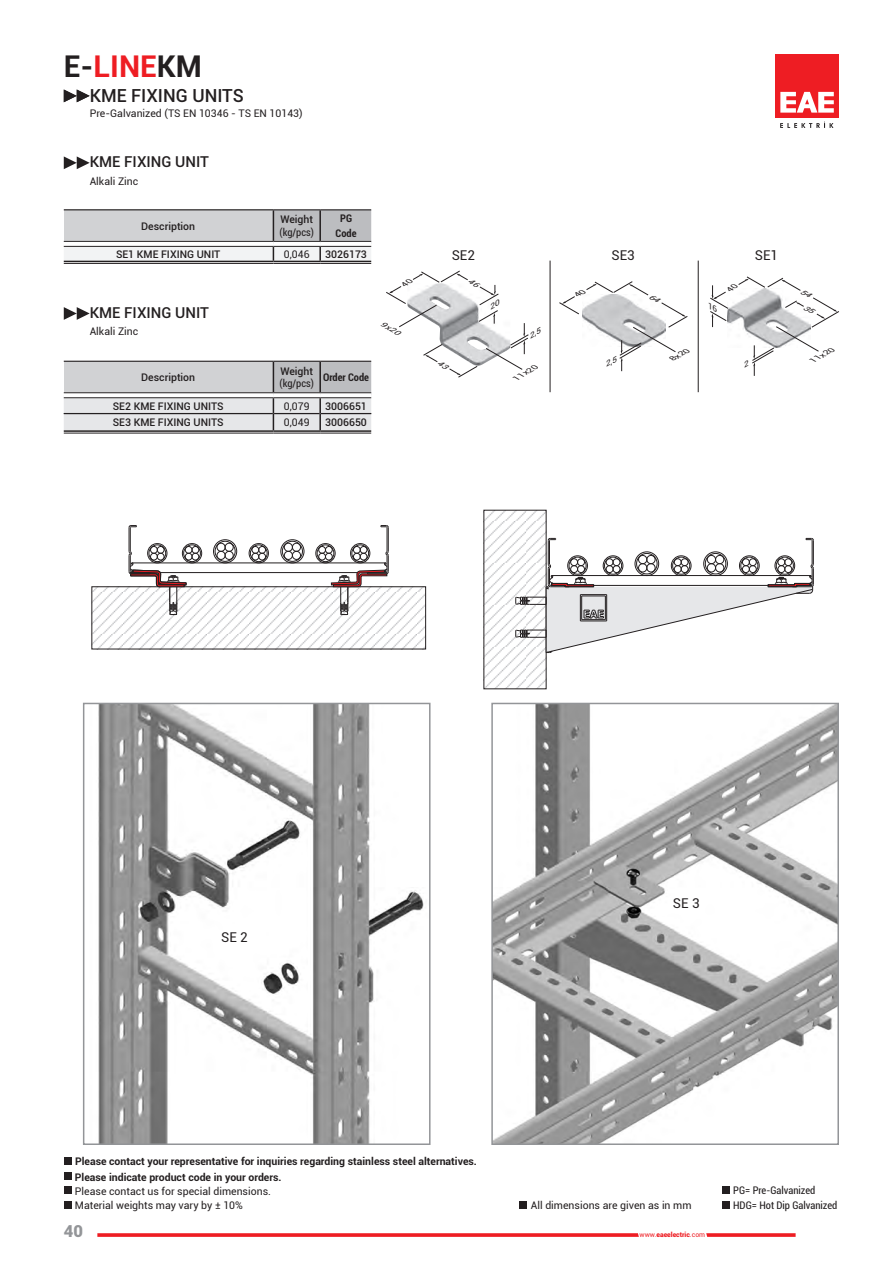
<style>
.page{position:relative;width:893px;height:1263px;background:#fff}
.page>*{position:absolute;margin:0;border:0;box-sizing:border-box;transform-origin:0 0}
.t1{font:700 30px "Roboto";color:#231f20}
.t2{font:500 18px "Roboto";color:#231f20}
.t3{font:900 16.5px "Roboto";color:#939598}
.t4{font:500 15px "Roboto";color:#231f20}
.t5{font:13.5px "Roboto";color:#231f20}
.t6{font:10.5px "Roboto";color:#231f20}
.t7{font:700 10.5px "Roboto";color:#231f20}
.t8{font:500 10.5px "Roboto";color:#231f20}
.t9{font:condensed 10.5px/12.6px "Roboto";color:#231f20}
.t10{font:700 condensed 10.5px/15px "Roboto";color:#231f20;text-align:center}
.t11{font:italic 7.05px "Roboto";color:#231f20;scale:1.33 1}
.t12{font:900 6.9px "Roboto";color:#ee1d23}
.s1{color:#ee1d23}
.s2{font-weight:500;font-stretch:normal}
.s3{font-weight:400}
</style>
<div class="page">
<div style="left:775px;top:54px;width:64px;height:64px;background:#ee1d23"></div>
<svg style="left:780px;top:92px;width:54px;height:21px"></svg>
<svg style="left:780px;top:122px;width:53px;height:6px"></svg>
<svg style="left:97px;top:1233px;width:699px;height:4px;background:#f04449"></svg>
<div style="left:64px;top:1201px;width:7px;height:7px;background:#231f20"></div>
<div style="left:64px;top:1187px;width:7px;height:7px;background:#231f20"></div>
<div style="left:64px;top:1172px;width:7px;height:8px;background:#231f20"></div>
<div style="left:520px;top:1201px;width:7px;height:7px;background:#231f20"></div>
<div style="left:722px;top:1201px;width:8px;height:7px;background:#231f20"></div>
<div style="left:722px;top:1187px;width:8px;height:7px;background:#231f20"></div>
<div style="left:64px;top:1158px;width:7px;height:7px;background:#231f20"></div>
<svg style="left:64px;top:90px;width:26px;height:12px"></svg>
<img style="left:98px;top:706px;width:326px;height:436px">
<div style="left:83px;top:703px;width:348px;height:442px;border:2px solid #939598"></div>
<img style="left:494px;top:706px;width:342px;height:436px">
<div style="left:491px;top:703px;width:348px;height:442px;border:2px solid #939598"></div>
<svg style="left:64px;top:307px;width:26px;height:13px"></svg>
<svg style="left:64px;top:156px;width:26px;height:13px"></svg>
<hr style="left:64px;top:209px;width:209px;height:1px;background:#231f20">
<hr style="left:273px;top:209px;width:47px;height:1px;background:#231f20">
<hr style="left:320px;top:209px;width:51px;height:1px;background:#231f20">
<hr style="left:64px;top:263px;width:209px;height:1px;background:#231f20">
<hr style="left:273px;top:263px;width:47px;height:1px;background:#231f20">
<hr style="left:320px;top:263px;width:51px;height:1px;background:#231f20">
<svg style="left:64px;top:210px;width:307px;height:52px"></svg>
<hr style="left:64px;top:241px;width:209px;height:1px;background:#231f20">
<hr style="left:64px;top:246px;width:209px;height:1px;background:#231f20">
<hr style="left:273px;top:241px;width:47px;height:1px;background:#231f20">
<hr style="left:273px;top:246px;width:47px;height:1px;background:#231f20">
<hr style="left:320px;top:241px;width:51px;height:1px;background:#231f20">
<hr style="left:320px;top:246px;width:51px;height:1px;background:#231f20">
<hr style="left:64px;top:433px;width:209px;height:1px;background:#231f20">
<hr style="left:273px;top:433px;width:47px;height:1px;background:#231f20">
<hr style="left:320px;top:433px;width:51px;height:1px;background:#231f20">
<svg style="left:64px;top:361px;width:307px;height:71px;background:#ceced0"></svg>
<hr style="left:64px;top:392px;width:209px;height:1px;background:#231f20">
<hr style="left:64px;top:397px;width:209px;height:1px;background:#231f20">
<hr style="left:273px;top:392px;width:47px;height:1px;background:#231f20">
<hr style="left:273px;top:397px;width:47px;height:1px;background:#231f20">
<hr style="left:320px;top:392px;width:51px;height:1px;background:#231f20">
<hr style="left:320px;top:397px;width:51px;height:1px;background:#231f20">
<svg style="left:94px;top:589px;width:330px;height:58px"></svg>
<div style="left:249px;top:543px;width:20px;height:20px;border:1px solid #231f20;border-radius:50%"></div>
<div style="left:250px;top:545px;width:17px;height:17px;border:1px solid #231f20;border-radius:50%"></div>
<div style="left:252px;top:546px;width:7px;height:7px;border:1px solid #231f20;border-radius:50%"></div>
<div style="left:259px;top:546px;width:7px;height:7px;border:1px solid #231f20;border-radius:50%"></div>
<div style="left:252px;top:553px;width:7px;height:7px;border:1px solid #231f20;border-radius:50%"></div>
<div style="left:259px;top:553px;width:7px;height:7px;border:1px solid #231f20;border-radius:50%"></div>
<div style="left:213px;top:539px;width:24px;height:24px;border:1px solid #231f20;border-radius:50%"></div>
<div style="left:215px;top:541px;width:20px;height:20px;border:1px solid #231f20;border-radius:50%"></div>
<div style="left:217px;top:543px;width:8px;height:8px;border:1px solid #231f20;border-radius:50%"></div>
<div style="left:225px;top:543px;width:8px;height:8px;border:1px solid #231f20;border-radius:50%"></div>
<div style="left:217px;top:551px;width:8px;height:9px;border:1px solid #231f20;border-radius:50%"></div>
<div style="left:225px;top:551px;width:8px;height:9px;border:1px solid #231f20;border-radius:50%"></div>
<div style="left:182px;top:543px;width:20px;height:20px;border:1px solid #231f20;border-radius:50%"></div>
<div style="left:183px;top:545px;width:18px;height:17px;border:1px solid #231f20;border-radius:50%"></div>
<div style="left:185px;top:546px;width:7px;height:7px;border:1px solid #231f20;border-radius:50%"></div>
<div style="left:192px;top:546px;width:7px;height:7px;border:1px solid #231f20;border-radius:50%"></div>
<div style="left:185px;top:553px;width:7px;height:7px;border:1px solid #231f20;border-radius:50%"></div>
<div style="left:192px;top:553px;width:7px;height:7px;border:1px solid #231f20;border-radius:50%"></div>
<div style="left:281px;top:539px;width:23px;height:24px;border:1px solid #231f20;border-radius:50%"></div>
<div style="left:282px;top:541px;width:21px;height:20px;border:1px solid #231f20;border-radius:50%"></div>
<div style="left:292px;top:543px;width:9px;height:8px;border:1px solid #231f20;border-radius:50%"></div>
<div style="left:284px;top:543px;width:9px;height:8px;border:1px solid #231f20;border-radius:50%"></div>
<div style="left:292px;top:551px;width:9px;height:9px;border:1px solid #231f20;border-radius:50%"></div>
<div style="left:284px;top:551px;width:9px;height:9px;border:1px solid #231f20;border-radius:50%"></div>
<div style="left:316px;top:543px;width:19px;height:20px;border:1px solid #231f20;border-radius:50%"></div>
<div style="left:317px;top:545px;width:17px;height:17px;border:1px solid #231f20;border-radius:50%"></div>
<div style="left:325px;top:546px;width:7px;height:7px;border:1px solid #231f20;border-radius:50%"></div>
<div style="left:319px;top:546px;width:7px;height:7px;border:1px solid #231f20;border-radius:50%"></div>
<div style="left:325px;top:553px;width:7px;height:7px;border:1px solid #231f20;border-radius:50%"></div>
<div style="left:319px;top:553px;width:7px;height:7px;border:1px solid #231f20;border-radius:50%"></div>
<hr style="left:132px;top:563px;width:254px;height:1px;background:#231f20">
<hr style="left:160px;top:572px;width:197px;height:1px;background:#231f20">
<svg style="left:129px;top:525px;width:58px;height:90px"></svg>
<svg style="left:331px;top:525px;width:58px;height:90px"></svg>
<svg style="left:486px;top:512px;width:58px;height:175px"></svg>
<svg style="left:515px;top:538px;width:299px;height:115px"></svg>
<hr style="left:550px;top:261px;width:1px;height:131px;background:#231f20">
<hr style="left:698px;top:261px;width:1px;height:131px;background:#231f20">
<svg style="left:559px;top:281px;width:129px;height:90px"></svg>
<svg style="left:386px;top:271px;width:143px;height:106px"></svg>
<svg style="left:710px;top:277px;width:129px;height:99px"></svg>
<h1 class="t1" style="left:64px;top:45px;width:140px">E-<span class="s1">LINE</span>KM</h1>
<p class="t2" style="left:90px;top:83px;width:156px">KME FIXING UNITS</p>
<p class="t6" style="left:90px;top:106px;width:214px">Pre-Galvanized (TS EN 10346 - TS EN 10143)</p>
<p class="t4" style="left:90px;top:151px;width:121px">KME FIXING UNIT</p>
<p class="t6" style="left:90px;top:173px;width:50px">Alkali Zinc</p>
<p class="t8" style="left:141px;top:218px;width:55px">Description</p>
<p class="t9" style="left:280px;top:213px;width:36px"><span class="s2">Weight </span>(kg/pcs)</p>
<p class="t10" style="left:336px;top:210px;width:22px">PG<br>Code</p>
<p class="t8" style="left:116px;top:247px;width:106px">SE1 KME FIXING UNIT</p>
<p class="t6" style="left:284px;top:247px;width:27px">0,046</p>
<p class="t8" style="left:325px;top:247px;width:43px">3026173</p>
<p class="t4" style="left:90px;top:302px;width:121px">KME FIXING UNIT</p>
<p class="t6" style="left:90px;top:324px;width:50px">Alkali Zinc</p>
<p class="t11" style="left:384px;top:319px;width:17px;rotate:30deg">9x20</p>
<p class="t8" style="left:141px;top:370px;width:55px">Description</p>
<p class="t9" style="left:280px;top:364px;width:36px"><span class="s2">Weight </span>(kg/pcs)</p>
<p class="t10" style="left:323px;top:369px;width:47px">Order Code</p>
<p class="t8" style="left:113px;top:399px;width:112px">SE2 KME FIXING UNITS</p>
<p class="t6" style="left:284px;top:399px;width:27px">0,079</p>
<p class="t8" style="left:325px;top:399px;width:43px">3006651</p>
<p class="t8" style="left:113px;top:415px;width:112px">SE3 KME FIXING UNITS</p>
<p class="t6" style="left:284px;top:415px;width:27px">0,049</p>
<p class="t8" style="left:325px;top:415px;width:43px">3006650</p>
<p class="t5" style="left:452px;top:246px;width:25px">SE2</p>
<p class="t5" style="left:612px;top:246px;width:25px">SE3</p>
<p class="t5" style="left:755px;top:246px;width:25px">SE1</p>
<p class="t11" style="left:513px;top:374px;width:21px;rotate:-30deg">11x20</p>
<p class="t11" style="left:669px;top:355px;width:17px;rotate:-30deg">8x20</p>
<p class="t11" style="left:810px;top:356px;width:21px;rotate:-30deg">11x20</p>
<p class="t5" style="left:221px;top:928px;width:28px">SE 2</p>
<p class="t7" style="left:75px;top:1154px;width:403px">Please contact your representative for inquiries regarding stainless steel alternatives.</p>
<p class="t7" style="left:75px;top:1169px;width:208px">Please indicate product code in your orders.</p>
<p class="t5" style="left:673px;top:894px;width:28px">SE 3</p>
<p class="t6" style="left:75px;top:1184px;width:198px">Please contact us for special dimensions.</p>
<p class="t6" style="left:75px;top:1198px;width:169px">Material weights may vary by ± 10%</p>
<p class="t6" style="left:531px;top:1198px;width:162px">All dimensions are given as in mm</p>
<h3 class="t3" style="left:64px;top:1219px;width:21px">40</h3>
<p class="t12" style="left:640px;top:1229px;width:67px"><span class="s3">www.</span>eaeelectric<span class="s3">.com</span></p>
<p class="t9" style="left:733px;top:1184px;width:84px">PG= Pre-Galvanized</p>
<p class="t9" style="left:733px;top:1198px;width:106px">HDG= Hot Dip Galvanized</p>
</div>
